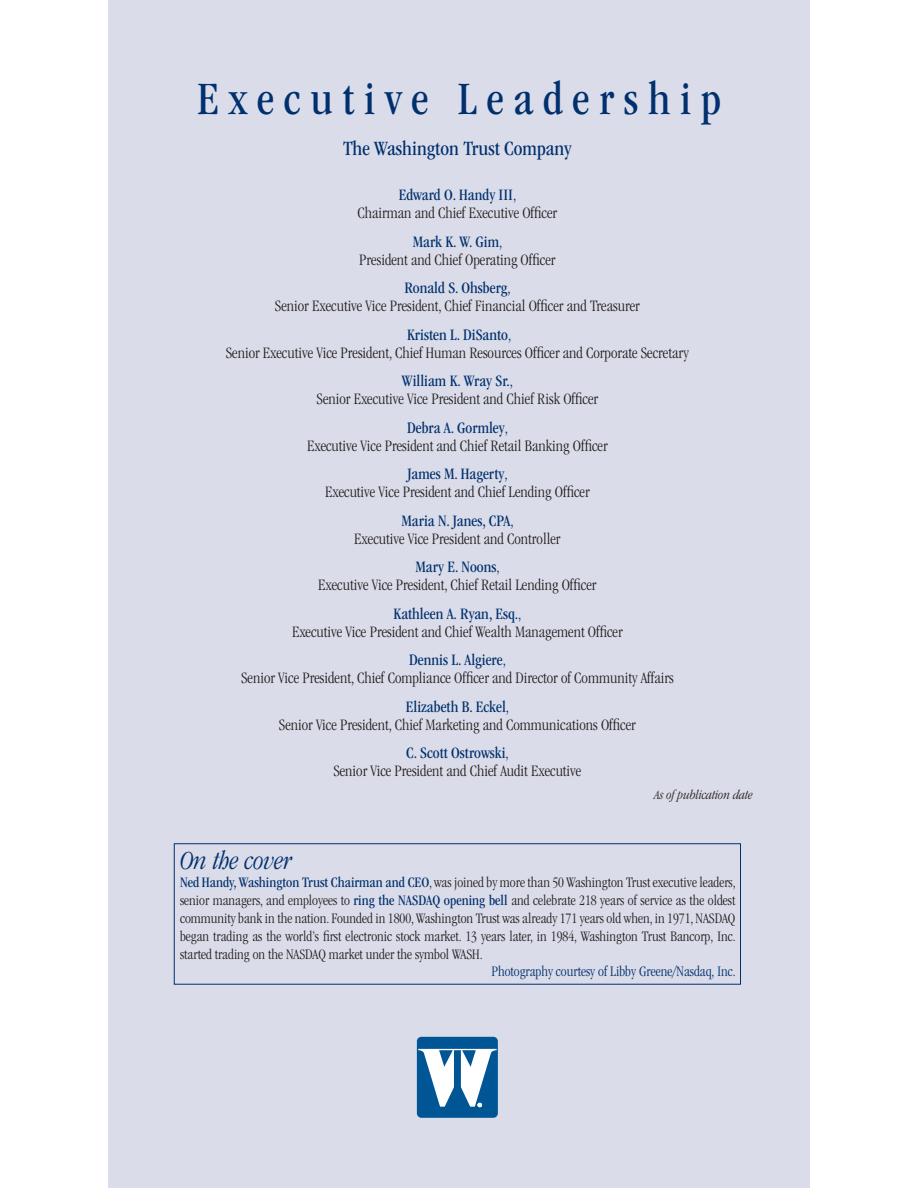
<style>
.page{position:relative;width:918px;height:1188px;background:#fff}
.page>*{position:absolute;margin:0;border:0;box-sizing:border-box;transform-origin:0 0}
.t1{font:condensed 48px "ITC Garamond Std";letter-spacing:.2em;color:#00306d}
.t2{font:italic 300 condensed 27px "ITC Garamond Std";color:#00306d}
.t3{font:condensed 21px "ITC Garamond Std";color:#00306d}
.t4{font:300 condensed 16.5px "ITC Garamond Std";color:#231f20}
.t5{font:condensed 16.5px "ITC Garamond Std";color:#00306d}
.t6{font:300 condensed 15px/18px "ITC Garamond Std";color:#231f20;text-align:justify}
.t7{font:300 condensed 15px "ITC Garamond Std";color:#00306d}
.t8{font:italic 300 condensed 13.5px "ITC Garamond Std";color:#231f20}
.s1{font-weight:300}
.s2{font-weight:400;color:#00306d}
</style>
<div class="page">
<div style="left:108px;top:0;width:702px;height:1188px;background:#dadce9"></div>
<div style="left:174px;top:843px;width:567px;height:142px;border:1px solid #00306d"></div>
<div style="left:417px;top:1037px;width:81px;height:81px;background:#005595;border-radius:5px"></div>
<svg style="left:418px;top:1049px;width:79px;height:58px"></svg>
<p class="t1" style="left:197px;top:72px;width:525px">Executive Leadership</p>
<p class="t3" style="left:343px;top:137px;width:230px">The Washington Trust Company</p>
<p class="t5" style="left:399px;top:186px;width:119px">Edward O. Handy III<span class="s1">,</span></p>
<p class="t4" style="left:358px;top:204px;width:201px">Chairman and Chief Executive Officer</p>
<p class="t5" style="left:413px;top:232px;width:91px">Mark K. W. Gim<span class="s1">,</span></p>
<p class="t4" style="left:359px;top:250px;width:198px">President and Chief Operating Officer</p>
<p class="t5" style="left:404px;top:279px;width:108px">Ronald S. Ohsberg<span class="s1">,</span></p>
<p class="t4" style="left:275px;top:297px;width:366px">Senior Executive Vice President, Chief Financial Officer and Treasurer</p>
<p class="t5" style="left:407px;top:325px;width:105px">Kristen L. DiSanto<span class="s1">,</span></p>
<p class="t4" style="left:226px;top:343px;width:465px">Senior Executive Vice President, Chief Human Resources Officer and Corporate Secretary</p>
<p class="t5" style="left:402px;top:372px;width:113px">William K. Wray Sr.<span class="s1">,</span></p>
<p class="t4" style="left:317px;top:390px;width:283px">Senior Executive Vice President and Chief Risk Officer</p>
<p class="t5" style="left:407px;top:418px;width:102px">Debra A. Gormley<span class="s1">,</span></p>
<p class="t4" style="left:307px;top:436px;width:302px">Executive Vice President and Chief Retail Banking Officer</p>
<p class="t5" style="left:408px;top:465px;width:102px">James M. Hagerty<span class="s1">,</span></p>
<p class="t4" style="left:325px;top:483px;width:266px">Executive Vice President and Chief Lending Officer</p>
<p class="t5" style="left:401px;top:511px;width:114px">Maria N. Janes, CPA<span class="s1">,</span></p>
<p class="t4" style="left:354px;top:529px;width:208px">Executive Vice President and Controller</p>
<p class="t5" style="left:415px;top:558px;width:86px">Mary E. Noons<span class="s1">,</span></p>
<p class="t4" style="left:318px;top:576px;width:280px">Executive Vice President, Chief Retail Lending Officer</p>
<p class="t5" style="left:394px;top:604px;width:129px">Kathleen A. Ryan, Esq.<span class="s1">,</span></p>
<p class="t4" style="left:292px;top:622px;width:332px">Executive Vice President and Chief Wealth Management Officer</p>
<p class="t5" style="left:409px;top:651px;width:98px">Dennis L. Algiere<span class="s1">,</span></p>
<p class="t4" style="left:241px;top:669px;width:434px">Senior Vice President, Chief Compliance Officer and Director of Community Affairs</p>
<p class="t5" style="left:406px;top:697px;width:105px">Elizabeth B. Eckel<span class="s1">,</span></p>
<p class="t4" style="left:279px;top:715px;width:358px">Senior Vice President, Chief Marketing and Communications Officer</p>
<p class="t5" style="left:406px;top:744px;width:104px">C. Scott Ostrowski<span class="s1">,</span></p>
<p class="t4" style="left:333px;top:762px;width:250px">Senior Vice President and Chief Audit Executive</p>
<p class="t8" style="left:655px;top:787px;width:100px">As of publication date</p>
<p class="t2" style="left:180px;top:846px;width:114px">On the cover</p>
<p class="t6" style="left:180px;top:873px;width:557px"><span class="s2">Ned Handy, Washington Trust Chairman and CEO</span>, was joined by more than 50 Washington Trust executive leaders, senior managers, and employees to <span class="s2">ring the NASDAQ opening bell</span> and celebrate 218 years of service as the oldest community bank in the nation. Founded in 1800, Washington Trust was already 171 years old when, in 1971, NASDAQ began trading as the world’s first electronic stock market. 13 years later, in 1984, Washington Trust Bancorp, Inc. started trading on the NASDAQ market under the symbol WASH.</p>
<p class="t7" style="left:491px;top:963px;width:246px">Photography courtesy of Libby Greene/Nasdaq, Inc.</p>
</div>
